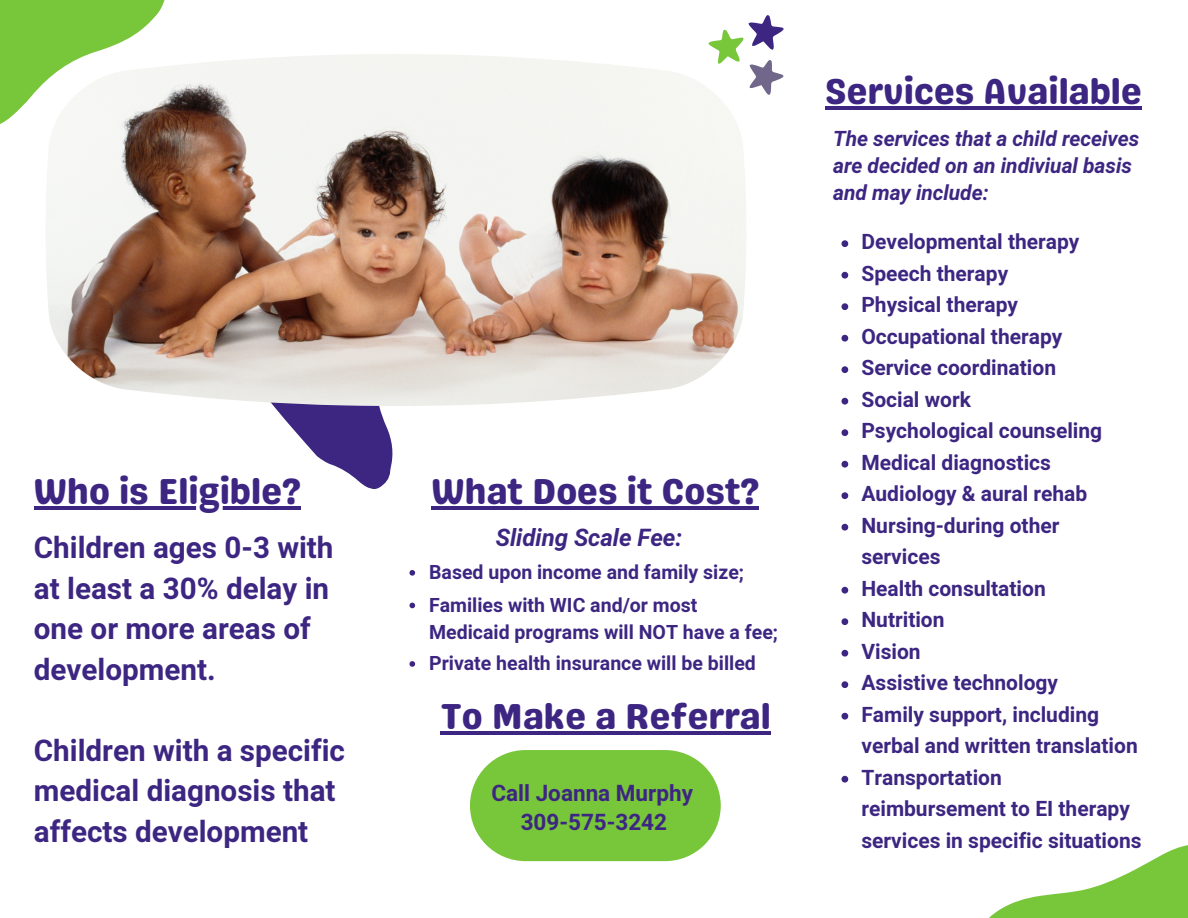
<style>
.page{position:relative;width:1188px;height:918px;background:#fff}
.page>*{position:absolute;margin:0;border:0;box-sizing:border-box;transform-origin:0 0}
.t1{font:36px "Genty Sans";color:#3d2682}
.t2{font:700 29.55px/40.5px "Mardoto";color:#3d2682}
.t3{font:italic 700 24px "Mardoto";color:#3d2682}
.t4{font:700 22.5px "Mardoto";color:#3d2682}
.t5{font:700 21px/31.5px "Mardoto";color:#3d2682}
.t6{font:italic 700 21px/27px "Mardoto";color:#3d2682}
.t7{font:700 19.5px/27px "Mardoto";color:#3d2682}
</style>
<div class="page">
<svg style="left:989px;top:845px;width:199px;height:73px"></svg>
<svg style="left:0;top:0;width:165px;height:124px;fill:#78c63a"></svg>
<svg style="left:273px;top:406px;width:120px;height:83px"></svg>
<img style="left:46px;top:54px;width:700px;height:352px">
<hr style="left:825px;top:106px;width:317px;height:3px;background:#3d2682">
<svg style="left:470px;top:750px;width:251px;height:111px;background:#84cb4c"></svg>
<svg style="left:707px;top:15px;width:77px;height:81px"></svg>
<svg style="left:842px;top:240px;width:6px;height:7px"></svg>
<svg style="left:842px;top:272px;width:6px;height:7px"></svg>
<svg style="left:842px;top:303px;width:6px;height:7px"></svg>
<svg style="left:842px;top:335px;width:6px;height:7px"></svg>
<svg style="left:842px;top:366px;width:6px;height:7px"></svg>
<svg style="left:842px;top:398px;width:6px;height:7px"></svg>
<svg style="left:842px;top:429px;width:6px;height:7px"></svg>
<svg style="left:842px;top:461px;width:6px;height:7px"></svg>
<svg style="left:842px;top:492px;width:6px;height:7px"></svg>
<svg style="left:842px;top:524px;width:6px;height:7px"></svg>
<svg style="left:842px;top:587px;width:6px;height:7px"></svg>
<svg style="left:842px;top:618px;width:6px;height:7px"></svg>
<svg style="left:842px;top:650px;width:6px;height:7px"></svg>
<svg style="left:842px;top:681px;width:6px;height:7px"></svg>
<svg style="left:842px;top:713px;width:6px;height:7px"></svg>
<svg style="left:842px;top:776px;width:6px;height:7px"></svg>
<hr style="left:34px;top:506px;width:267px;height:3px;background:#3d2682">
<hr style="left:431px;top:506px;width:328px;height:3px;background:#3d2682">
<hr style="left:441px;top:731px;width:330px;height:4px;background:#3d2682">
<svg style="left:410px;top:570px;width:5px;height:6px"></svg>
<svg style="left:410px;top:603px;width:5px;height:5px"></svg>
<svg style="left:410px;top:661px;width:5px;height:6px"></svg>
<p class="t1" style="left:34px;top:470px;width:268px">Who is Eligible?</p>
<p class="t1" style="left:431px;top:470px;width:329px">What Does it Cost?</p>
<p class="t2" style="left:34px;top:528px;width:301px">Children ages 0-3 with at least a 30% delay in one or more areas of development.</p>
<p class="t2" style="left:34px;top:730px;width:313px">Children with a specific medical diagnosis that affects development</p>
<p class="t3" style="left:496px;top:524px;width:188px">Sliding Scale Fee:</p>
<p class="t7" style="left:429px;top:559px;width:316px">Based upon income and family size;</p>
<p class="t7" style="left:429px;top:591px;width:350px">Families with WIC and/or most<br>Medicaid programs will NOT have a fee;</p>
<p class="t7" style="left:429px;top:650px;width:328px">Private health insurance will be billed</p>
<p class="t1" style="left:441px;top:695px;width:332px">To Make a Referral</p>
<p class="t4" style="left:491px;top:780px;width:203px">Call Joanna Murphy</p>
<p class="t4" style="left:521px;top:809px;width:148px">309-575-3242</p>
<p class="t1" style="left:825px;top:69px;width:318px">Services Available</p>
<p class="t6" style="left:833px;top:125px;width:308px">The services that a child receives are decided on an indiviual basis and may include:</p>
<p class="t5" style="left:861px;top:226px;width:220px">Developmental therapy</p>
<p class="t5" style="left:861px;top:258px;width:148px">Speech therapy</p>
<p class="t5" style="left:861px;top:289px;width:158px">Physical therapy</p>
<p class="t5" style="left:861px;top:321px;width:203px">Occupational therapy</p>
<p class="t5" style="left:861px;top:352px;width:196px">Service coordination</p>
<p class="t5" style="left:861px;top:384px;width:111px">Social work</p>
<p class="t5" style="left:861px;top:415px;width:242px">Psychological counseling</p>
<p class="t5" style="left:861px;top:447px;width:191px">Medical diagnostics</p>
<p class="t5" style="left:861px;top:478px;width:227px">Audiology &amp; aural rehab</p>
<p class="t5" style="left:861px;top:510px;width:200px">Nursing-during other services</p>
<p class="t5" style="left:861px;top:573px;width:186px">Health consultation</p>
<p class="t5" style="left:861px;top:604px;width:85px">Nutrition</p>
<p class="t5" style="left:861px;top:636px;width:61px">Vision</p>
<p class="t5" style="left:861px;top:667px;width:198px">Assistive technology</p>
<p class="t5" style="left:861px;top:699px;width:278px">Family support, including verbal and written translation</p>
<p class="t5" style="left:861px;top:762px;width:282px">Transportation reimbursement to EI therapy services in specific situations</p>
</div>
